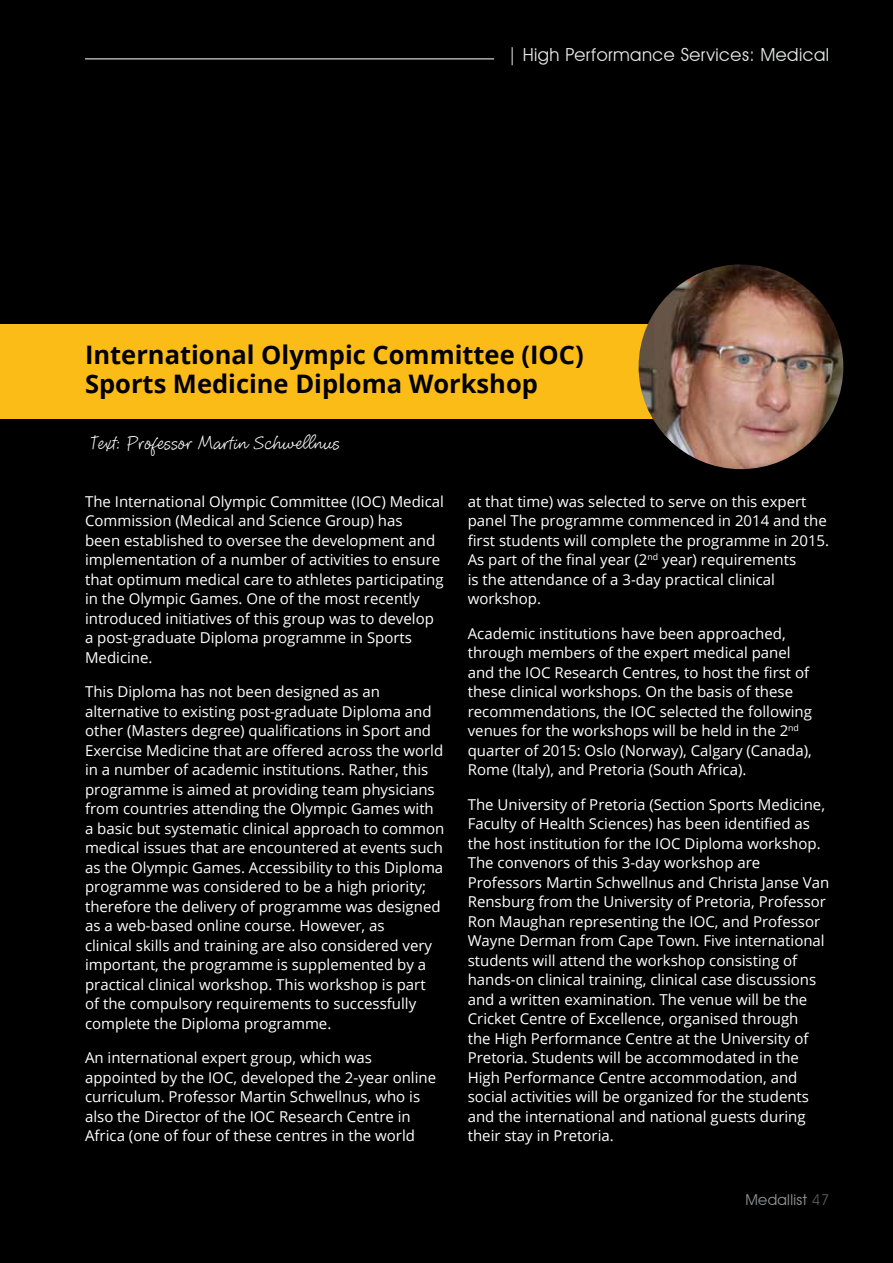
<style>
.page{position:relative;width:893px;height:1263px;background:#000}
.page>*{position:absolute;margin:0;border:0;box-sizing:border-box;transform-origin:0 0}
.t1{font:700 25.5px/29.2px "Open Sans";color:#000}
.t2{font:18px "Avant Garde IT Cby BT";letter-spacing:.025em;color:#e6e7e8}
.t3{font:18px "Cluff Hmk";color:#fff}
.t4{font:15px/19.5px "Open Sans";color:#fff}
.t5{font:15px "Avant Garde IT Cby BT";letter-spacing:.025em;color:#939598}
.s1{color:#58595b}
</style>
<div class="page">
<div style="left:0;top:324px;width:669px;height:94px;background:#fbbc17"></div>
<img style="left:639px;top:264px;width:204px;height:205px;border-radius:102px">
<hr style="left:85px;top:58px;width:409px;height:1px;background:#e6e7e8">
<p class="t2" style="left:508px;top:44px;width:323px">| High Performance Services: Medical</p>
<h1 class="t1" style="left:85px;top:339px;width:500px">International Olympic Committee (IOC)<br>Sports Medicine Diploma Workshop</h1>
<p class="t3" style="left:89px;top:432px;width:252px">Text: Professor Martin Schwellnus</p>
<p class="t4" style="left:85px;top:491px;width:360px">The International Olympic Committee (IOC) Medical Commission (Medical and Science Group) has<br>been established to oversee the development and implementation of a number of activities to ensure that optimum medical care to athletes participating in the Olympic Games. One of the most recently introduced initiatives of this group was to develop a post-graduate Diploma programme in Sports Medicine.</p>
<p class="t4" style="left:85px;top:682px;width:361px">This Diploma has not been designed as an alternative to existing post-graduate Diploma and other (Masters degree) qualifications in Sport and Exercise Medicine that are offered across the world in a number of academic institutions. Rather, this programme is aimed at providing team physicians from countries attending the Olympic Games with a basic but systematic clinical approach to common medical issues that are encountered at events such as the Olympic Games. Accessibility to this Diploma programme was considered to be a high priority; therefore the delivery of programme was designed as a web-based online course. However, as<br>clinical skills and training are also considered very important, the programme is supplemented by a practical clinical workshop. This workshop is part<br>of the compulsory requirements to successfully complete the Diploma programme.</p>
<p class="t4" style="left:85px;top:1048px;width:353px">An international expert group, which was appointed by the IOC, developed the 2-year online curriculum. Professor Martin Schwellnus, who is also the Director of the IOC Research Centre in Africa (one of four of these centres in the world</p>
<p class="t4" style="left:468px;top:491px;width:363px">at that time) was selected to serve on this expert panel The programme commenced in 2014 and the first students will complete the programme in 2015.<br>As part of the final year (2<sup>nd</sup> year) requirements<br>is the attendance of a 3-day practical clinical workshop.</p>
<p class="t4" style="left:468px;top:623px;width:346px">Academic institutions have been approached, through members of the expert medical panel and the IOC Research Centres, to host the first of these clinical workshops. On the basis of these recommendations, the IOC selected the following venues for the workshops will be held in the 2<sup>nd </sup>quarter of 2015: Oslo (Norway), Calgary (Canada), Rome (Italy), and Pretoria (South Africa).</p>
<p class="t4" style="left:468px;top:794px;width:363px">The University of Pretoria (Section Sports Medicine, Faculty of Health Sciences) has been identified as the host institution for the IOC Diploma workshop.<br>The convenors of this 3-day workshop are Professors Martin Schwellnus and Christa Janse Van Rensburg from the University of Pretoria, Professor Ron Maughan representing the IOC, and Professor Wayne Derman from Cape Town. Five international students will attend the workshop consisting of hands-on clinical training, clinical case discussions and a written examination. The venue will be the Cricket Centre of Excellence, organised through<br>the High Performance Centre at the University of Pretoria. Students will be accommodated in the High Performance Centre accommodation, and social activities will be organized for the students and the international and national guests during their stay in Pretoria.</p>
<p class="t5" style="left:745px;top:1191px;width:85px">Medallist <span class="s1">47</span></p>
</div>
